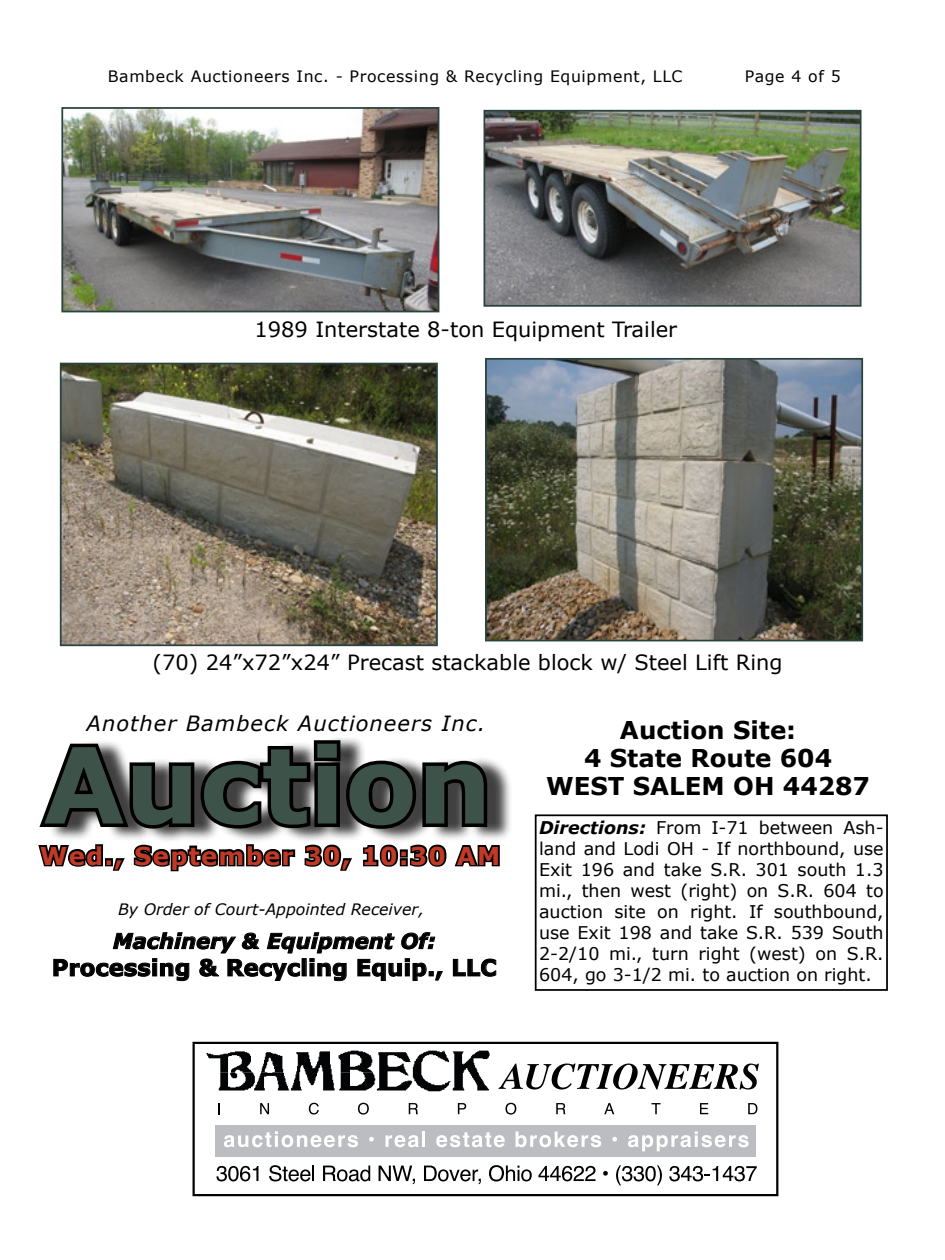
<style>
.page{position:relative;width:945px;height:1260px;background:#fff}
.page>*{position:absolute;margin:0;border:0;box-sizing:border-box;transform-origin:0 0}
.t1{font:700 105px "Verdana";color:#3d534a}
.t2{font:700 24.5px/28px "Verdana";color:#000;text-align:center}
.t3{font:700 24.5px "Verdana";letter-spacing:.05em;color:#c03a27}
.t4{font:700 22.75px "Verdana";color:#000}
.t5{font:21px "Verdana";color:#000}
.t6{font:italic 21px "Verdana";letter-spacing:.05em;color:#000}
.t7{font:italic 700 21px "Verdana";color:#000}
.t8{font:17.5px/21px "Verdana";color:#000;text-align:justify}
.t9{font:15.75px "Verdana";letter-spacing:.04em;color:#000}
.t10{font:italic 15.75px "Verdana";color:#000}
.s1{font-weight:700;font-style:italic}
</style>
<div class="page">
<img style="left:64px;top:110px;width:372px;height:199px">
<div style="left:61px;top:107px;width:378px;height:205px;border:2px solid #2a433f"></div>
<img style="left:487px;top:113px;width:372px;height:191px">
<div style="left:484px;top:110px;width:378px;height:197px;border:2px solid #2a433f"></div>
<img style="left:63px;top:366px;width:372px;height:277px">
<div style="left:60px;top:363px;width:378px;height:283px;border:2px solid #2a433f"></div>
<img style="left:488px;top:361px;width:372px;height:277px">
<div style="left:485px;top:358px;width:378px;height:283px;border:2px solid #2a433f"></div>
<div style="left:47px;top:735px;width:465px;height:108px;background:#000;opacity:.75"></div>
<div style="left:535px;top:814px;width:353px;height:177px;border:2px solid #000"></div>
<svg style="left:38px;top:737px;width:464px;height:135px"></svg>
<svg style="left:53px;top:932px;width:390px;height:50px"></svg>
<svg style="left:453px;top:958px;width:44px;height:19px"></svg>
<div style="left:215px;top:1126px;width:540px;height:31px;background:#bcbdc0"></div>
<svg style="left:207px;top:1051px;width:283px;height:40px"></svg>
<svg style="left:498px;top:1064px;width:261px;height:26px"></svg>
<svg style="left:218px;top:1103px;width:2px;height:11px"></svg>
<svg style="left:260px;top:1103px;width:9px;height:11px"></svg>
<svg style="left:309px;top:1103px;width:10px;height:12px"></svg>
<svg style="left:358px;top:1103px;width:11px;height:12px"></svg>
<svg style="left:409px;top:1103px;width:9px;height:11px"></svg>
<svg style="left:458px;top:1103px;width:8px;height:11px"></svg>
<svg style="left:505px;top:1103px;width:11px;height:12px"></svg>
<svg style="left:556px;top:1103px;width:10px;height:11px"></svg>
<svg style="left:604px;top:1103px;width:10px;height:11px"></svg>
<svg style="left:651px;top:1103px;width:10px;height:11px"></svg>
<svg style="left:700px;top:1103px;width:8px;height:11px"></svg>
<svg style="left:748px;top:1103px;width:9px;height:11px"></svg>
<svg style="left:224px;top:1131px;width:134px;height:16px"></svg>
<svg style="left:369px;top:1137px;width:5px;height:5px"></svg>
<svg style="left:386px;top:1135px;width:33px;height:12px"></svg>
<hr style="left:422px;top:1131px;width:3px;height:16px;background:#fff">
<svg style="left:436px;top:1132px;width:69px;height:15px"></svg>
<svg style="left:516px;top:1131px;width:85px;height:16px"></svg>
<svg style="left:612px;top:1137px;width:5px;height:5px"></svg>
<svg style="left:628px;top:1131px;width:121px;height:20px"></svg>
<svg style="left:216px;top:1166px;width:42px;height:15px"></svg>
<svg style="left:269px;top:1165px;width:45px;height:16px"></svg>
<svg style="left:323px;top:1166px;width:47px;height:15px"></svg>
<svg style="left:379px;top:1166px;width:36px;height:18px"></svg>
<svg style="left:424px;top:1166px;width:57px;height:18px"></svg>
<svg style="left:489px;top:1165px;width:43px;height:16px"></svg>
<svg style="left:538px;top:1166px;width:58px;height:15px"></svg>
<svg style="left:603px;top:1171px;width:5px;height:5px"></svg>
<svg style="left:616px;top:1165px;width:46px;height:20px"></svg>
<svg style="left:669px;top:1166px;width:88px;height:15px"></svg>
<div style="left:193px;top:1042px;width:585px;height:154px;border:2px solid #000"></div>
<p class="t9" style="left:108px;top:67px;width:576px">Bambeck Auctioneers Inc. - Processing &amp; Recycling Equipment, LLC</p>
<p class="t9" style="left:745px;top:67px;width:97px">Page 4 of 5</p>
<p class="t5" style="left:255px;top:316px;width:424px">1989 Interstate 8-ton Equipment Trailer</p>
<p class="t5" style="left:153px;top:649px;width:631px">(70) 24”x72”x24” Precast stackable block w/ Steel Lift Ring</p>
<p class="t6" style="left:87px;top:710px;width:400px">Another Bambeck Auctioneers Inc.</p>
<h1 class="t1" style="left:43px;top:719px;width:450px">Auction</h1>
<h2 class="t3" style="left:40px;top:840px;width:462px">Wed., September 30, 10:30 AM</h2>
<p class="t10" style="left:118px;top:899px;width:308px">By Order of Court-Appointed Receiver,</p>
<p class="t7" style="left:113px;top:928px;width:324px">Machinery &amp; Equipment Of:</p>
<h3 class="t4" style="left:52px;top:953px;width:447px">Processing &amp; Recycling Equip., LLC</h3>
<h2 class="t2" style="left:546px;top:715px;width:326px">Auction Site:<br>4 State Route 604<br>WEST SALEM OH 44287</h2>
<p class="t8" style="left:539px;top:816px;width:346px"><span class="s1">Directions:</span> From I-71 between Ash&shy;land and Lodi OH - If northbound, use Exit 196 and take S.R. 301 south 1.3 mi., then west (right) on S.R. 604 to auction site on right. If southbound, use Exit 198 and take S.R. 539 South 2-2/10 mi., turn right (west) on S.R.<br>604, go 3-1/2 mi. to auction on right.</p>
</div>
